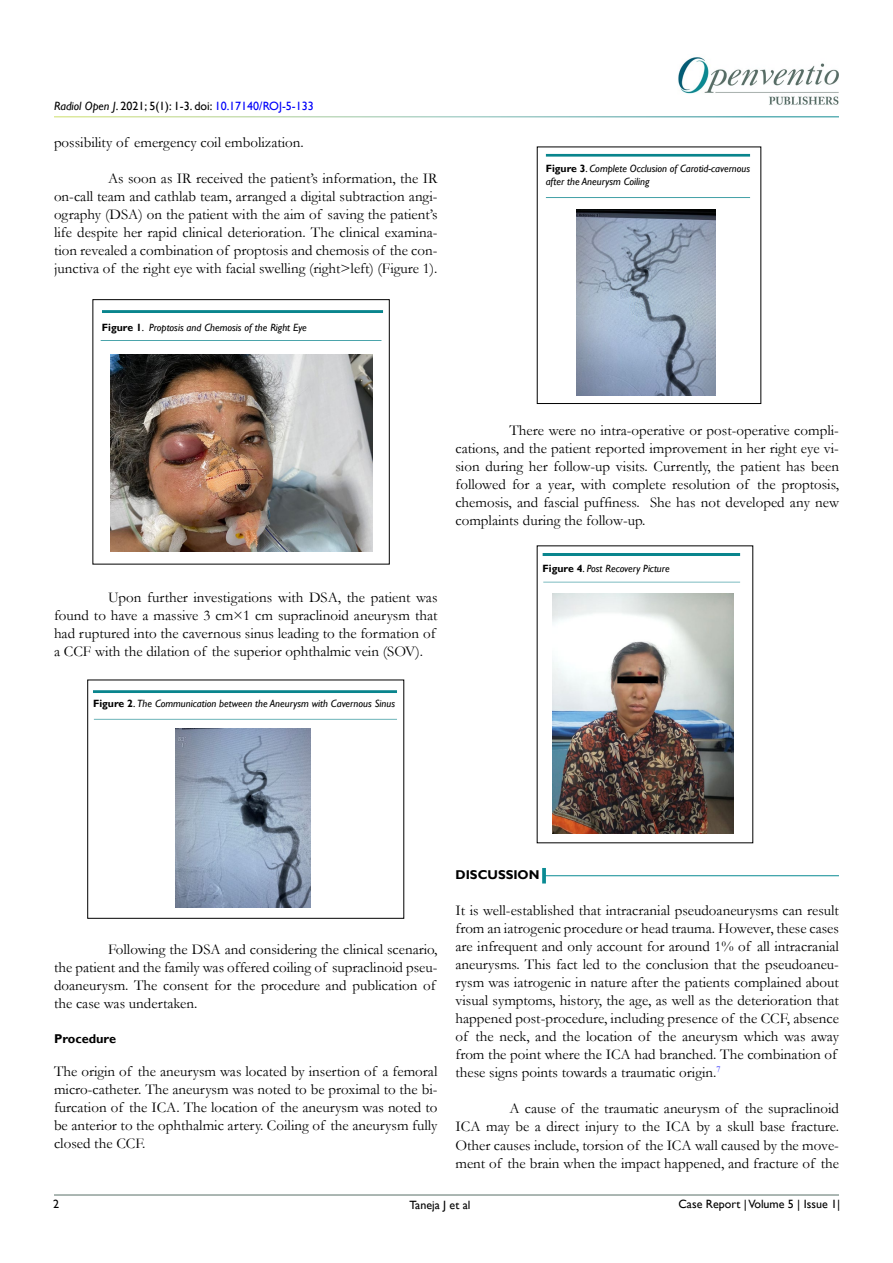
<style>
.page{position:relative;width:893px;height:1263px;background:#fff}
.page>*{position:absolute;margin:0;border:0;box-sizing:border-box;transform-origin:0 0}
.t1{font:15px/18px "Garamond";color:#000;text-align:justify}
.t2{font:700 12.75px "Gill Sans";color:#000}
.t3{font:12px "Gill Sans";color:#000}
.t4{font:italic 10.5px/12.6px "Gill Sans";color:#000}
.s1{font-style:italic}
.s2{color:#0000fa}
.s3{font-weight:700;font-style:normal}
.s4{font-style:normal}
</style>
<div class="page">
<img style="left:678px;top:57px;width:161px;height:48px">
<hr style="left:54px;top:1194px;width:785px;height:1px;background:#597068">
<div style="left:89px;top:298px;width:307px;height:15px;background:#f6f1f3;opacity:.75"></div>
<img style="left:176px;top:729px;width:134px;height:178px">
<div style="left:80px;top:678px;width:330px;height:15px;background:#f6f1f3;opacity:.75"></div>
<div style="left:81px;top:708px;width:328px;height:12px;background:#f6f1f3;opacity:.75"></div>
<img style="left:111px;top:354px;width:262px;height:197px">
<div style="left:533px;top:142px;width:231px;height:15px;background:#f6f1f3;opacity:.75"></div>
<img style="left:576px;top:210px;width:139px;height:185px">
<div style="left:530px;top:541px;width:224px;height:15px;background:#f6f1f3;opacity:.75"></div>
<hr style="left:543px;top:582px;width:197px;height:1px;background:#0a8b93">
<img style="left:553px;top:593px;width:180px;height:241px">
<hr style="left:544px;top:875px;width:295px;height:1px;background:#0a8b93">
<svg style="left:542px;top:868px;width:4px;height:15px"></svg>
<p class="t3" style="left:54px;top:99px;width:261px"><span class="s1">Radiol Open J</span>. 2021; 5(1): 1-3. doi: <span class="s2">10.17140/ROJ-5-133</span></p>
<p class="t1" style="left:54px;top:133px;width:251px">possibility of emergency coil embolization.</p>
<p class="t1" style="left:54px;top:169px;width:385px;text-indent:54px">As soon as IR received the patient’s information, the IR on-call team and cathlab team, arranged a digital subtraction angi&shy;ography (DSA) on the patient with the aim of saving the patient’s life despite her rapid clinical deterioration. The clinical examina&shy;tion revealed a combination of proptosis and chemosis of the con&shy;junctiva of the right eye with facial swelling (right&gt;left) (Figure 1).</p>
<p class="t4" style="left:102px;top:321px;width:206px"><span class="s3">Figure 1</span><span class="s4">.</span> Proptosis and Chemosis of the Right Eye</p>
<p class="t4" style="left:546px;top:163px;width:206px"><span class="s3">Figure 3</span><span class="s4">.</span> Complete Occlusion of Carotid-cavernous after the Aneurysm Coiling</p>
<p class="t1" style="left:54px;top:588px;width:385px;text-align:left;text-indent:54px">Upon further investigations with DSA, the patient was found to have a massive 3 cm×1 cm supraclinoid aneurysm that had ruptured into the cavernous sinus leading to the formation of a CCF with the dilation of the superior ophthalmic vein (SOV).</p>
<p class="t4" style="left:93px;top:697px;width:303px"><span class="s3">Figure 2</span><span class="s4">.</span> The Communication between the Aneurysm with Cavernous Sinus</p>
<p class="t1" style="left:455px;top:421px;width:385px;text-indent:54px">There were no intra-operative or post-operative compli&shy;cations, and the patient reported improvement in her right eye vi&shy;sion during her follow-up visits. Currently, the patient has been followed for a year, with complete resolution of the proptosis, chemosis, and fascial puffiness. She has not developed any new complaints during the follow-up.</p>
<p class="t4" style="left:542px;top:562px;width:129px"><span class="s3">Figure 4</span><span class="s4">.</span> Post Recovery Picture</p>
<p class="t1" style="left:54px;top:940px;width:385px;text-align:left;text-indent:54px">Following the DSA and considering the clinical scenario, the patient and the family was offered coiling of supraclinoid pseu&shy;doaneurysm. The consent for the procedure and publication of the case was undertaken.</p>
<p class="t2" style="left:54px;top:1031px;width:64px">Procedure</p>
<p class="t1" style="left:54px;top:1062px;width:385px">The origin of the aneurysm was located by insertion of a femoral micro-catheter. The aneurysm was noted to be proximal to the bi&shy;furcation of the ICA. The location of the aneurysm was noted to be anterior to the ophthalmic artery. Coiling of the aneurysm fully closed the CCF.</p>
<p class="t2" style="left:455px;top:867px;width:86px">DISCUSSION</p>
<p class="t1" style="left:455px;top:901px;width:385px;text-align:left">It is well-established that intracranial pseudoaneurysms can result from an iatrogenic procedure or head trauma. However, these cases are infrequent and only account for around 1% of all intracranial aneurysms. This fact led to the conclusion that the pseudoaneu&shy;rysm was iatrogenic in nature after the patients complained about visual symptoms, history, the age, as well as the deterioration that happened post-procedure, including presence of the CCF, absence of the neck, and the location of the aneurysm which was away from the point where the ICA had branched. The combination of these signs points towards a traumatic origin.<sup>7</sup></p>
<p class="t1" style="left:455px;top:1099px;width:385px;text-indent:54px">A cause of the traumatic aneurysm of the supraclinoid ICA may be a direct injury to the ICA by a skull base fracture.<br>Other causes include, torsion of the ICA wall caused by the move&shy;ment of the brain when the impact happened, and fracture of the</p>
<p class="t3" style="left:53px;top:1197px;width:7px">2</p>
<p class="t3" style="left:678px;top:1197px;width:163px">Case Report | Volume 5 | Issue 1|</p>
<p class="t3" style="left:409px;top:1198px;width:62px">Taneja J et al</p>
</div>
